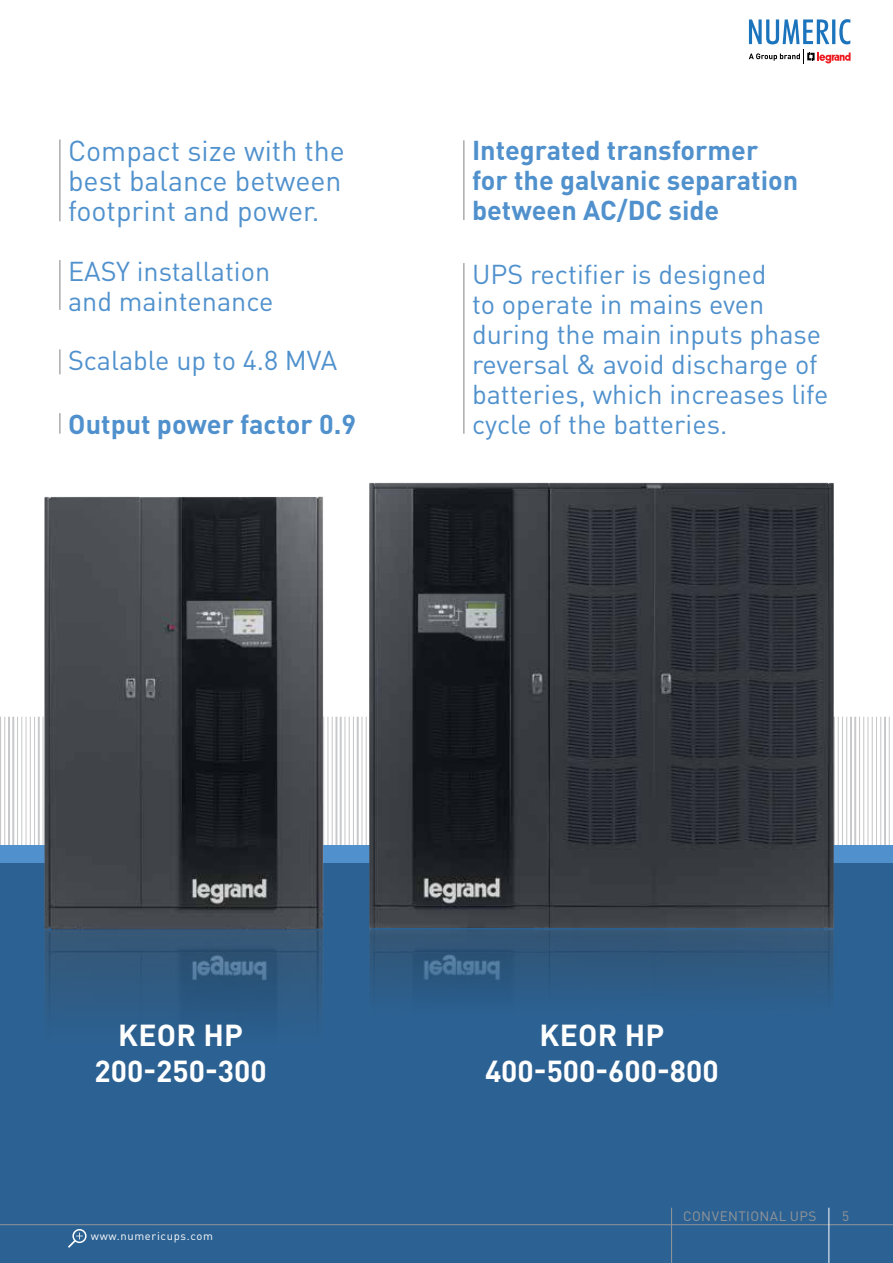
<style>
.page{position:relative;width:893px;height:1263px;background:#fff}
.page>*{position:absolute;margin:0;border:0;box-sizing:border-box;transform-origin:0 0}
.t1{font:700 30px/36px "DIN Pro";color:#fff;text-align:center}
.t2{font:28.5px/30px "DIN Pro";color:#5091cd;text-align:justify}
.t3{font:27px/30px "DIN Pro";color:#5091cd}
.t4{font:700 27px/30px "DIN Pro";color:#5091cd}
.t5{font:13.5px "DIN Pro";letter-spacing:.035em;color:#939598}
.t6{font:11.25px "DIN Pro";letter-spacing:.06em;color:#fff}
</style>
<div class="page">
<svg style="left:749px;top:19px;width:101px;height:45px"></svg>
<div style="left:0;top:859px;width:893px;height:404px;background:#2c6293"></div>
<hr style="left:323px;top:717px;width:1px;height:131px;background:#c7c8ca">
<hr style="left:327px;top:717px;width:1px;height:131px;background:#c7c8ca">
<hr style="left:332px;top:717px;width:1px;height:131px;background:#c7c8ca">
<hr style="left:335px;top:717px;width:2px;height:131px;background:#c7c8ca">
<hr style="left:340px;top:717px;width:2px;height:131px;background:#c7c8ca">
<hr style="left:344px;top:717px;width:1px;height:131px;background:#c7c8ca">
<hr style="left:349px;top:717px;width:1px;height:131px;background:#c7c8ca">
<hr style="left:353px;top:717px;width:1px;height:131px;background:#c7c8ca">
<hr style="left:357px;top:717px;width:2px;height:131px;background:#c7c8ca">
<hr style="left:361px;top:717px;width:1px;height:131px;background:#c7c8ca">
<hr style="left:366px;top:717px;width:1px;height:131px;background:#c7c8ca">
<hr style="left:43px;top:717px;width:1px;height:131px;background:#c7c8ca">
<hr style="left:38px;top:717px;width:2px;height:131px;background:#c7c8ca">
<hr style="left:34px;top:717px;width:1px;height:131px;background:#c7c8ca">
<hr style="left:30px;top:717px;width:1px;height:131px;background:#c7c8ca">
<hr style="left:26px;top:717px;width:1px;height:131px;background:#c7c8ca">
<hr style="left:22px;top:717px;width:1px;height:131px;background:#c7c8ca">
<hr style="left:17px;top:717px;width:1px;height:131px;background:#c7c8ca">
<hr style="left:12px;top:717px;width:2px;height:131px;background:#c7c8ca">
<hr style="left:8px;top:717px;width:2px;height:131px;background:#c7c8ca">
<hr style="left:4px;top:717px;width:1px;height:131px;background:#c7c8ca">
<hr style="left:0;top:717px;width:1px;height:131px;background:#c7c8ca">
<hr style="left:889px;top:717px;width:1px;height:131px;background:#c7c8ca">
<hr style="left:884px;top:717px;width:2px;height:131px;background:#c7c8ca">
<hr style="left:880px;top:717px;width:1px;height:131px;background:#c7c8ca">
<hr style="left:876px;top:717px;width:1px;height:131px;background:#c7c8ca">
<hr style="left:872px;top:717px;width:1px;height:131px;background:#c7c8ca">
<hr style="left:868px;top:717px;width:1px;height:131px;background:#c7c8ca">
<hr style="left:863px;top:717px;width:1px;height:131px;background:#c7c8ca">
<hr style="left:859px;top:717px;width:1px;height:131px;background:#c7c8ca">
<hr style="left:854px;top:717px;width:2px;height:131px;background:#c7c8ca">
<hr style="left:850px;top:717px;width:2px;height:131px;background:#c7c8ca">
<hr style="left:846px;top:717px;width:1px;height:131px;background:#c7c8ca">
<hr style="left:842px;top:717px;width:1px;height:131px;background:#c7c8ca">
<hr style="left:838px;top:717px;width:1px;height:131px;background:#c7c8ca">
<hr style="left:833px;top:717px;width:2px;height:131px;background:#c7c8ca">
<div style="left:0;top:845px;width:893px;height:18px;background:#5091cd"></div>
<hr style="left:829px;top:1224px;width:64px;height:1px;background:#939598">
<hr style="left:0;top:1224px;width:829px;height:1px;background:#939598">
<img style="left:44px;top:497px;width:279px;height:751px">
<img style="left:369px;top:483px;width:465px;height:515px">
<hr style="left:463px;top:140px;width:1px;height:80px;background:#808285">
<hr style="left:60px;top:139px;width:1px;height:82px;background:#808285">
<hr style="left:463px;top:263px;width:1px;height:171px;background:#808285">
<hr style="left:60px;top:260px;width:1px;height:50px;background:#808285">
<svg style="left:60px;top:413px;width:1px;height:21px"></svg>
<svg style="left:60px;top:349px;width:1px;height:25px"></svg>
<hr style="left:671px;top:1208px;width:1px;height:55px;background:#939598">
<hr style="left:828px;top:1208px;width:1px;height:55px;background:#fff">
<p class="t2" style="left:68px;top:135px;width:278px">Compact size with the best balance between footprint and power.</p>
<p class="t3" style="left:68px;top:255px;width:207px">EASY installation and maintenance</p>
<p class="t3" style="left:68px;top:344px;width:271px">Scalable up to 4.8 MVA</p>
<p class="t4" style="left:68px;top:406px;width:289px">Output power factor 0.9</p>
<p class="t4" style="left:472px;top:132px;width:328px">Integrated transformer for the galvanic separation between AC/DC side</p>
<p class="t3" style="left:472px;top:258px;width:358px">UPS rectifier is designed<br>to operate in mains even during the main inputs phase reversal &amp; avoid discharge of batteries, which increases life cycle of the batteries.</p>
<p class="t1" style="left:95px;top:1013px;width:174px">KEOR HP<br>200-250-300</p>
<p class="t1" style="left:485px;top:1013px;width:235px">KEOR HP<br>400-500-600-800</p>
<p class="t6" style="left:91px;top:1228px;width:124px">www.numericups.com</p>
<p class="t5" style="left:683px;top:1207px;width:135px">CONVENTIONAL UPS</p>
<p class="t5" style="left:842px;top:1206px;width:9px">5</p>
</div>
